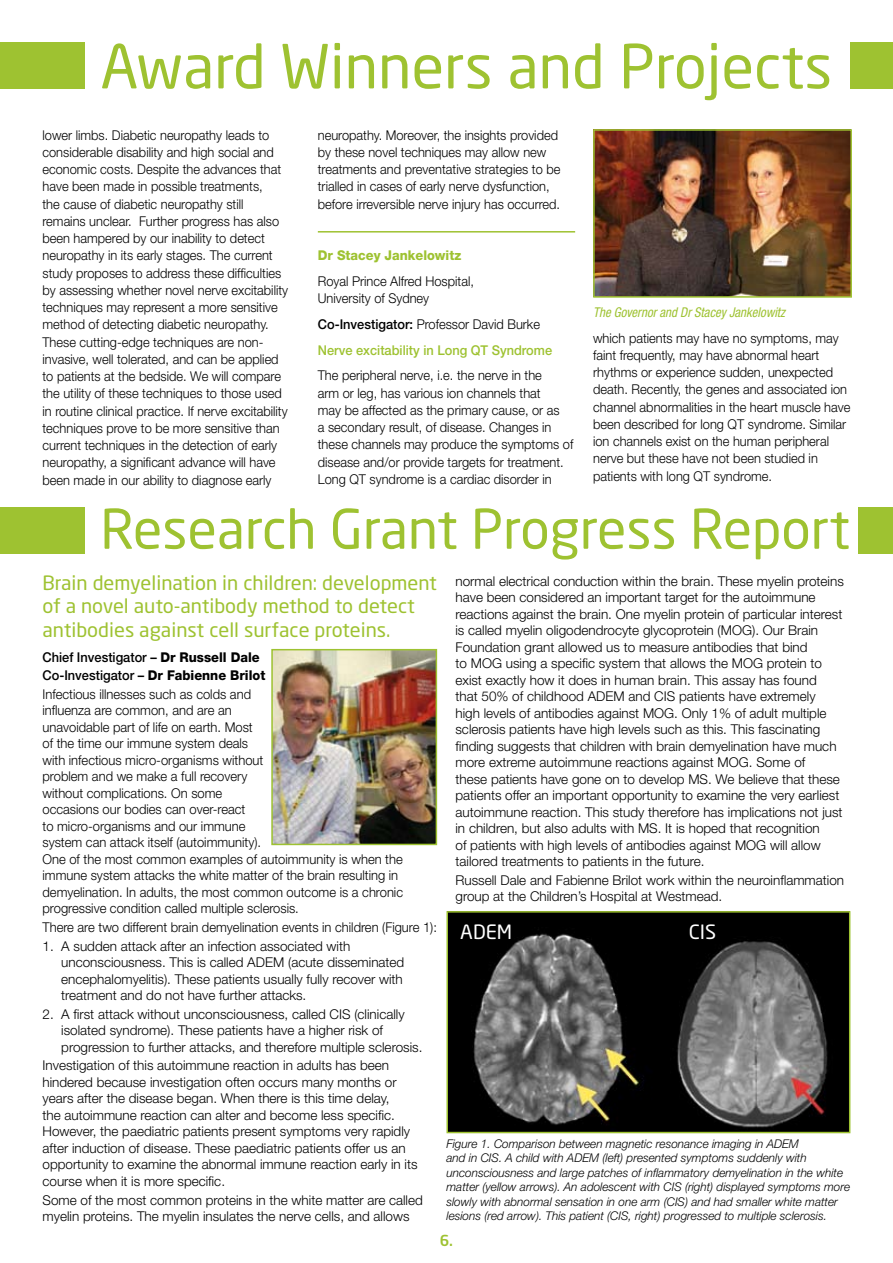
<style>
.page{position:relative;width:893px;height:1263px;background:#fff}
.page>*{position:absolute;margin:0;border:0;box-sizing:border-box;transform-origin:0 0}
.t1{font:60px "Neo Sans Std";color:#9ec231}
.t2{font:54px "Neo Sans Std";color:#9ec231}
.t3{font:19.5px/23.4px "Neo Sans Std";color:#9ec231}
.t4{font:19.5px "Neo Sans Std";color:#fff}
.t5{font:500 15px "Neo Sans Std";color:#9ec231}
.t6{font:300 13.5px/16.5px "Helvetica Neue";color:#000}
.t7{font:300 13.5px/17.2px "Helvetica Neue";color:#000;scale:.95 1}
.t8{font:300 13.5px/16.5px "Helvetica Neue";color:#000;scale:.96 1}
.t9{font:500 13.5px/18.6px "Helvetica Neue";color:#000;scale:.95 1}
.t10{font:500 13.5px/25.8px "Helvetica Neue";color:#9ec231;scale:.95 1}
.t11{font:italic condensed 13.5px "Helvetica Neue";color:#9ec231;scale:.95 1}
.t12{font:800 13.5px "Helvetica Neue";color:#9ec231;scale:.95 1}
.t13{font:italic 300 12px/14.4px "Helvetica Neue";color:#000}
.s1{color:#000}
.s2{font-weight:300;color:#000}
.s3{font-weight:800}
.s4{font-weight:300}
</style>
<div class="page">
<div style="left:859px;top:507px;width:34px;height:46px;background:#9ec231"></div>
<div style="left:0;top:507px;width:85px;height:46px;background:#9ec231"></div>
<img style="left:449px;top:914px;width:398px;height:216px">
<div style="left:446px;top:911px;width:404px;height:222px;border:2px solid #9ec231"></div>
<div style="left:0;top:43px;width:85px;height:46px;background:#9ec231"></div>
<div style="left:850px;top:43px;width:43px;height:46px;background:#9ec231"></div>
<img style="left:274px;top:652px;width:160px;height:190px">
<div style="left:271px;top:649px;width:166px;height:196px;border:2px solid #9ec231"></div>
<img style="left:596px;top:132px;width:253px;height:163px">
<div style="left:593px;top:129px;width:259px;height:169px;border:2px solid #9ec231"></div>
<hr style="left:318px;top:231px;width:257px;height:2px;background:#9ec231">
<h1 class="t1" style="left:100px;top:30px;width:733px">Award Winners and Projects</h1>
<p class="t7" style="left:43px;top:126px;width:260px">lower limbs. Diabetic neuropathy leads to considerable disability and high social and economic costs. Despite the advances that have been made in possible treatments,<br>the cause of diabetic neuropathy still remains unclear. Further progress has also been hampered by our inability to detect neuropathy in its early stages. The current study proposes to address these difficulties by assessing whether novel nerve excitability techniques may represent a more sensitive method of detecting diabetic neuropathy.<br>These cutting-edge techniques are non&shy;invasive, well tolerated, and can be applied to patients at the bedside. We will compare the utility of these techniques to those used in routine clinical practice. If nerve excitability techniques prove to be more sensitive than current techniques in the detection of early neuropathy, a significant advance will have been made in our ability to diagnose early</p>
<p class="t7" style="left:318px;top:126px;width:257px">neuropathy. Moreover, the insights provided by these novel techniques may allow new treatments and preventative strategies to be trialled in cases of early nerve dysfunction, before irreversible nerve injury has occurred.</p>
<p class="t12" style="left:318px;top:247px;width:153px">Dr Stacey Jankelowitz</p>
<p class="t7" style="left:318px;top:272px;width:166px">Royal Prince Alfred Hospital,<br>University of Sydney</p>
<p class="t10" style="left:318px;top:311px;width:248px"><span class="s1">Co-Investigator:</span> <span class="s2">Professor David Burke<br></span>Nerve excitability in Long QT Syndrome</p>
<p class="t7" style="left:318px;top:367px;width:271px">The peripheral nerve, i.e. the nerve in the<br>arm or leg, has various ion channels that<br>may be affected as the primary cause, or as<br>a secondary result, of disease. Changes in these channels may produce the symptoms of disease and/or provide targets for treatment.<br>Long QT syndrome is a cardiac disorder in</p>
<p class="t11" style="left:593px;top:304px;width:204px">The Governor and Dr Stacey Jankelowitz</p>
<p class="t7" style="left:593px;top:329px;width:272px">which patients may have no symptoms, may faint frequently, may have abnormal heart rhythms or experience sudden, unexpected death. Recently, the genes and associated ion channel abnormalities in the heart muscle have been described for long QT syndrome. Similar ion channels exist on the human peripheral nerve but these have not been studied in patients with long QT syndrome.</p>
<h2 class="t2" style="left:100px;top:496px;width:751px">Research Grant Progress Report</h2>
<h3 class="t3" style="left:43px;top:571px;width:396px">Brain demyelination in children: development of a novel auto-antibody method to detect antibodies against cell surface proteins.</h3>
<p class="t9" style="left:43px;top:647px;width:236px">Chief Investigator – <span class="s3">Dr Russell Dale<br></span>Co-Investigator – <span class="s3">Dr Fabienne Brilot<br></span><span class="s4">Infectious illnesses such as colds and</span></p>
<p class="t8" style="left:43px;top:702px;width:377px">influenza are common, and are an<br>unavoidable part of life on earth. Most<br>of the time our immune system deals<br>with infectious micro-organisms without<br>problem and we make a full recovery<br>without complications. On some<br>occasions our bodies can over-react<br>to micro-organisms and our immune<br>system can attack itself (autoimmunity).<br>One of the most common examples of autoimmunity is when the immune system attacks the white matter of the brain resulting in demyelination. In adults, the most common outcome is a chronic progressive condition called multiple sclerosis.</p>
<p class="t8" style="left:43px;top:919px;width:412px">There are two different brain demyelination events in children (Figure 1):</p>
<p class="t6" style="left:61px;top:937px;width:345px;text-indent:-19px">1. A sudden attack after an infection associated with unconsciousness. This is called ADEM (acute disseminated encephalomyelitis). These patients usually fully recover with treatment and do not have further attacks.</p>
<p class="t6" style="left:61px;top:1005px;width:363px;text-indent:-19px">2. A first attack without unconsciousness, called CIS (clinically isolated syndrome). These patients have a higher risk of progression to further attacks, and therefore multiple sclerosis.</p>
<p class="t6" style="left:43px;top:1057px;width:377px">Investigation of this autoimmune reaction in adults has been hindered because investigation often occurs many months or years after the disease began. When there is this time delay,<br>the autoimmune reaction can alter and become less specific.<br>However, the paediatric patients present symptoms very rapidly after induction of disease. These paediatric patients offer us an opportunity to examine the abnormal immune reaction early in its course when it is more specific.</p>
<p class="t6" style="left:43px;top:1191px;width:382px">Some of the most common proteins in the white matter are called myelin proteins. The myelin insulates the nerve cells, and allows</p>
<p class="t6" style="left:455px;top:572px;width:390px">normal electrical conduction within the brain. These myelin proteins have been considered an important target for the autoimmune reactions against the brain. One myelin protein of particular interest is called myelin oligodendrocyte glycoprotein (MOG). Our Brain Foundation grant allowed us to measure antibodies that bind<br>to MOG using a specific system that allows the MOG protein to exist exactly how it does in human brain. This assay has found<br>that 50% of childhood ADEM and CIS patients have extremely<br>high levels of antibodies against MOG. Only 1% of adult multiple sclerosis patients have high levels such as this. This fascinating finding suggests that children with brain demyelination have much more extreme autoimmune reactions against MOG. Some of<br>these patients have gone on to develop MS. We believe that these patients offer an important opportunity to examine the very earliest autoimmune reaction. This study therefore has implications not just in children, but also adults with MS. It is hoped that recognition<br>of patients with high levels of antibodies against MOG will allow tailored treatments to patients in the future.</p>
<p class="t6" style="left:455px;top:871px;width:390px">Russell Dale and Fabienne Brilot work within the neuroinflammation group at the Children’s Hospital at Westmead.</p>
<h3 class="t4" style="left:460px;top:920px;width:53px">ADEM</h3>
<h3 class="t4" style="left:689px;top:920px;width:29px">CIS</h3>
<p class="t13" style="left:446px;top:1136px;width:405px">Figure 1. Comparison between magnetic resonance imaging in ADEM<br>and in CIS. A child with ADEM (left) presented symptoms suddenly with unconsciousness and large patches of inflammatory demyelination in the white matter (yellow arrows). An adolescent with CIS (right) displayed symptoms more slowly with abnormal sensation in one arm (CIS) and had smaller white matter lesions (red arrow). This patient (CIS, right) progressed to multiple sclerosis.</p>
<p class="t5" style="left:440px;top:1231px;width:15px">6.</p>
</div>
